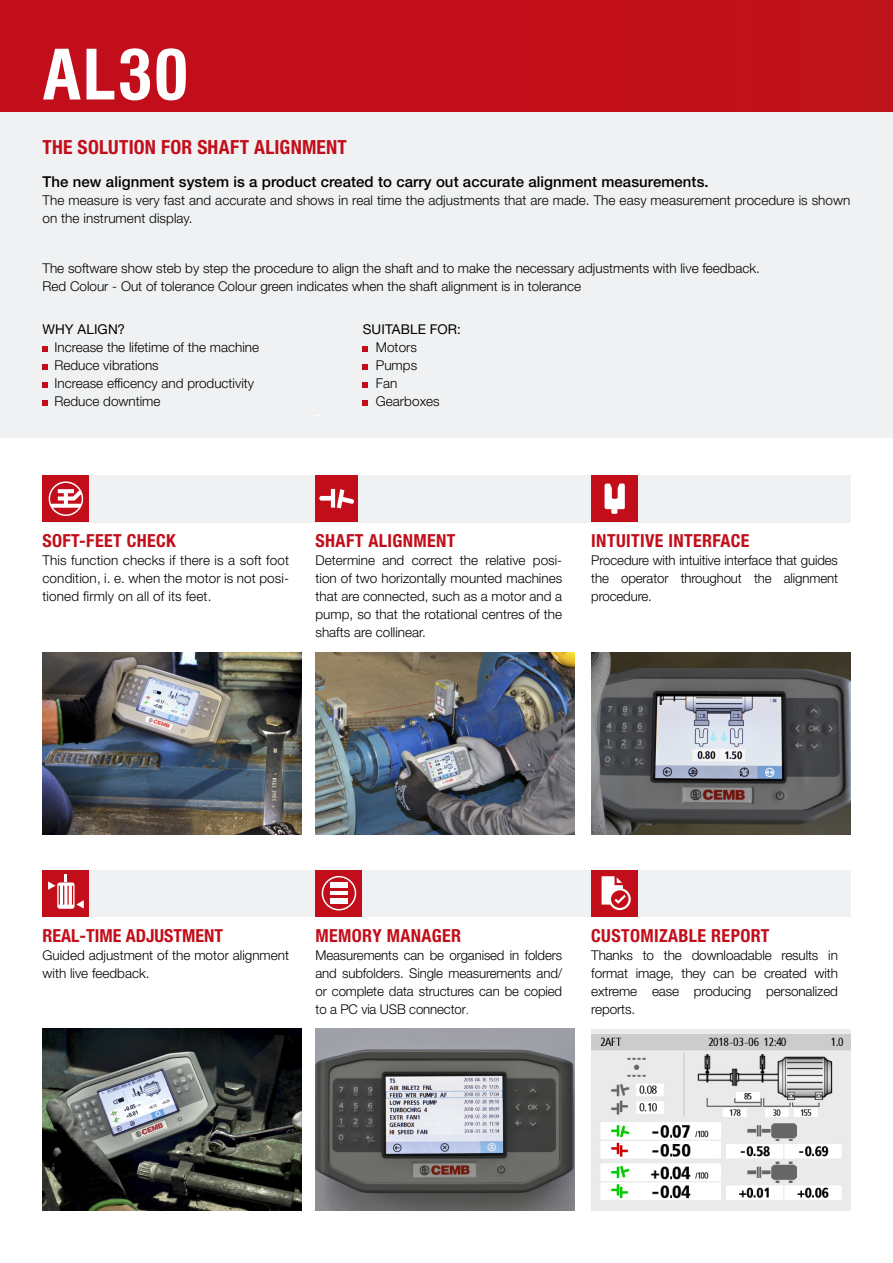
<style>
.page{position:relative;width:893px;height:1263px;background:#fff}
.page>*{position:absolute;margin:0;border:0;box-sizing:border-box;transform-origin:0 0}
.t1{font:700 condensed 67.5px "Swiss 721 BT";color:#fff;scale:1.05 1}
.t2{font:700 condensed 19.5px "Helvetica Neue LT Std";letter-spacing:.01em;color:#c20e1a}
.t3{font:700 condensed 18px "Helvetica Neue LT Std";letter-spacing:.02em;color:#c20e1a}
.t4{font:700 condensed 18px "Helvetica Neue LT Std";color:#c20e1a}
.t5{font:500 15px "Helvetica Neue LT Std";letter-spacing:.005em;color:#000}
.t6{font:300 13.5px/18px "Helvetica Neue LT Std";color:#000}
.t7{font:13.5px "Helvetica Neue LT Std";letter-spacing:.005em;color:#000}
.s1{font-family:"Swiss 721 BT";font-size:12.75px}
</style>
<div class="page">
<div style="left:0;top:112px;width:893px;height:326px;background:#eff1f3"></div>
<img style="left:316px;top:653px;width:259px;height:181px">
<img style="left:43px;top:653px;width:259px;height:181px">
<img style="left:316px;top:1029px;width:259px;height:181px">
<div style="left:0;top:0;width:893px;height:111px;background:#c20e1a"></div>
<div style="left:46px;top:475px;width:804px;height:47px;background:#eff1f3"></div>
<div style="left:46px;top:870px;width:804px;height:46px;background:#eff1f3"></div>
<div style="left:316px;top:870px;width:46px;height:46px;background:#c20e1a"></div>
<svg style="left:322px;top:876px;width:34px;height:34px"></svg>
<div style="left:330px;top:882px;width:18px;height:6px;background:#fff"></div>
<hr style="left:330px;top:891px;width:18px;height:4px;background:#fff">
<div style="left:330px;top:898px;width:18px;height:6px;background:#fff"></div>
<div style="left:43px;top:475px;width:46px;height:47px;background:#c20e1a"></div>
<svg style="left:49px;top:481px;width:34px;height:35px"></svg>
<div style="left:316px;top:475px;width:42px;height:47px;background:#c20e1a"></div>
<svg style="left:319px;top:489px;width:35px;height:19px"></svg>
<img style="left:43px;top:1029px;width:259px;height:181px">
<img style="left:591px;top:653px;width:259px;height:181px">
<div style="left:591px;top:1029px;width:259px;height:181px;background:#ebebeb"></div>
<img style="left:591px;top:1034px;width:259px;height:166px">
<div style="left:591px;top:475px;width:47px;height:47px;background:#c20e1a"></div>
<svg style="left:605px;top:483px;width:20px;height:31px"></svg>
<div style="left:591px;top:870px;width:47px;height:46px;background:#c20e1a"></div>
<svg style="left:602px;top:876px;width:29px;height:34px"></svg>
<div style="left:43px;top:870px;width:46px;height:46px;background:#c20e1a"></div>
<svg style="left:48px;top:875px;width:36px;height:34px"></svg>
<svg style="left:43px;top:346px;width:5px;height:6px"></svg>
<svg style="left:43px;top:364px;width:5px;height:6px"></svg>
<svg style="left:43px;top:382px;width:5px;height:6px"></svg>
<svg style="left:43px;top:400px;width:5px;height:6px"></svg>
<svg style="left:363px;top:346px;width:5px;height:6px"></svg>
<svg style="left:363px;top:364px;width:5px;height:6px"></svg>
<svg style="left:363px;top:382px;width:5px;height:6px"></svg>
<svg style="left:363px;top:400px;width:5px;height:6px"></svg>
<h1 class="t1" style="left:43px;top:34px;width:141px">AL30</h1>
<h2 class="t2" style="left:43px;top:135px;width:306px">THE SOLUTION FOR SHAFT ALIGNMENT</h2>
<p class="t5" style="left:43px;top:173px;width:668px">The new alignment system is a product created to carry out accurate alignment measurements.</p>
<p class="t6" style="left:43px;top:191px;width:809px">The measure is very fast and accurate and shows in real time the adjustments that are made. The easy measurement procedure is shown on the instrument display.</p>
<p class="t6" style="left:43px;top:258px;width:719px">The software show steb by step the procedure to align the shaft and to make the necessary adjustments with live feedback.<br>Red Colour - Out of tolerance Colour green indicates when the shaft alignment is in tolerance</p>
<p class="t7" style="left:43px;top:321px;width:84px">WHY ALIGN?</p>
<p class="t6" style="left:55px;top:338px;width:206px">Increase the lifetime of the machine<br>Reduce vibrations<br>Increase efficency and productivity<br>Reduce downtime</p>
<p class="t7" style="left:363px;top:321px;width:100px">SUITABLE FOR:</p>
<p class="t6" style="left:376px;top:338px;width:66px">Motors<br>Pumps<br>Fan<br>Gearboxes</p>
<h3 class="t3" style="left:43px;top:530px;width:135px">SOFT-FEET CHECK</h3>
<p class="t6" style="left:43px;top:551px;width:248px;text-align:justify">This function checks if there is a soft foot condition, i. e. when the motor is not posi&shy;tioned firmly on all of its feet.</p>
<h3 class="t3" style="left:316px;top:530px;width:141px">SHAFT ALIGNMENT</h3>
<p class="t6" style="left:316px;top:551px;width:248px;text-align:justify">Determine and correct the relative posi&shy;tion of two horizontally mounted machines that are connected, such as a motor and a pump, so that the rotational centres of the shafts are collinear.</p>
<h3 class="t3" style="left:591px;top:530px;width:160px">INTUITIVE INTERFACE</h3>
<p class="t6" style="left:591px;top:551px;width:248px;text-align:justify">Procedure with intuitive interface that guides the operator throughout the alignment procedure.</p>
<h3 class="t4" style="left:43px;top:924px;width:182px">REAL-TIME ADJUSTMENT</h3>
<p class="t6" style="left:43px;top:946px;width:248px">Guided adjustment of the motor alignment with live feedback.</p>
<h3 class="t3" style="left:316px;top:924px;width:147px">MEMORY MANAGER</h3>
<p class="t6" style="left:316px;top:946px;width:248px;text-align:justify">Measurements can be organised in folders and subfolders. Single measurements and/ or complete data structures can be copied to a PC via USB connector<span class="s1">.</span></p>
<h3 class="t3" style="left:591px;top:924px;width:180px">CUSTOMIZABLE REPORT</h3>
<p class="t6" style="left:591px;top:946px;width:248px;text-align:justify">Thanks to the downloadable results in format image, they can be created with extreme ease producing personalized reports.</p>
</div>
